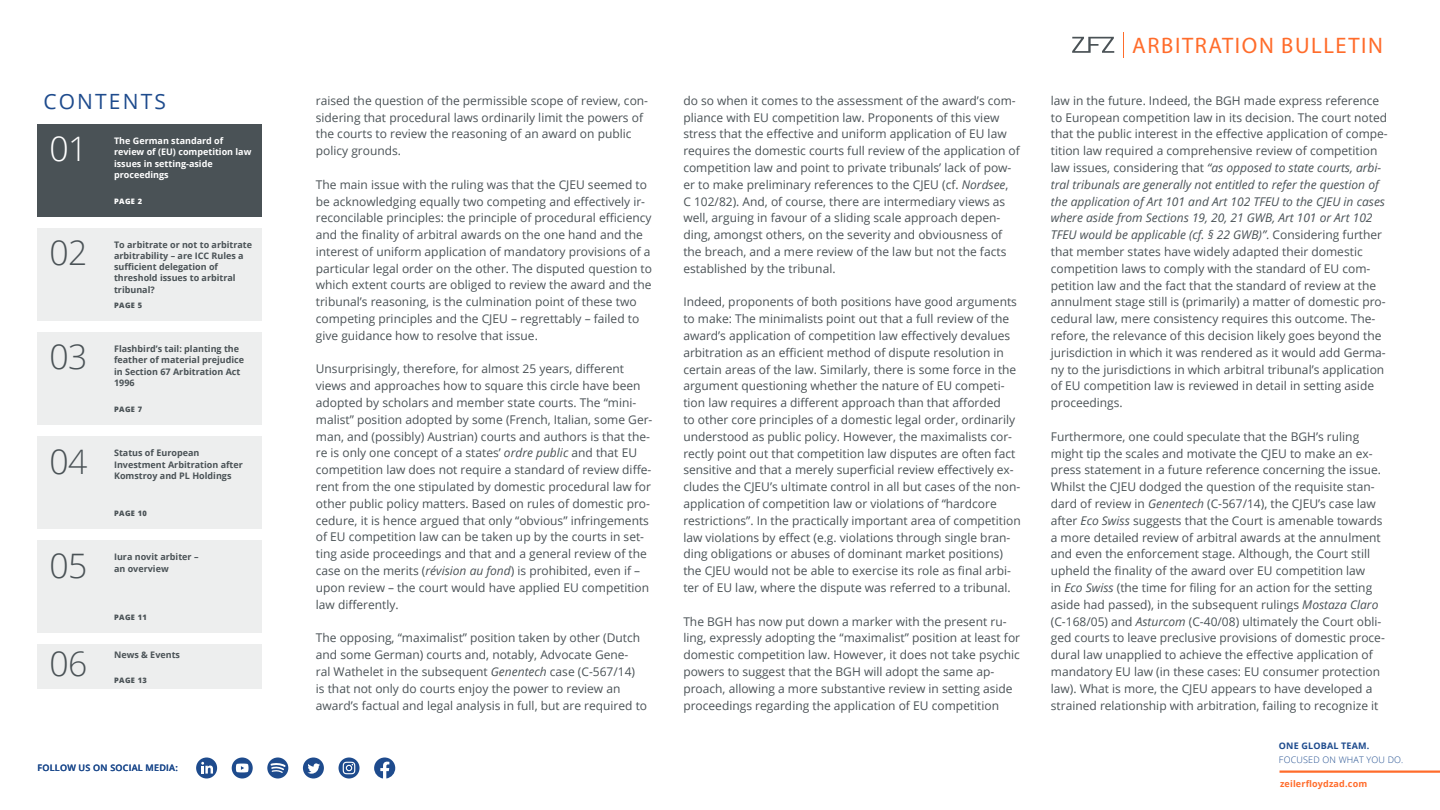
<style>
.page{position:relative;width:1440px;height:810px;background:#fff}
.page>*{position:absolute;margin:0;border:0;box-sizing:border-box;transform-origin:0 0}
.t1{font:300 33.75px "Open Sans";letter-spacing:-.025em;color:#4a5256}
.t2{font:300 33.75px "Open Sans";color:#fff}
.t3{font:22.5px "Myriad Pro";letter-spacing:.07em;color:#ff6c2b}
.t4{font:21px "Open Sans";letter-spacing:.1em;color:#1e4b8d}
.t5{font:12px/16.8px "Open Sans";color:#4a5256}
.t6{font:700 9px/11.2px "Open Sans";color:#4a5256}
.t7{font:700 9px/11.2px "Open Sans";color:#fff}
.t8{font:600 9px "Open Sans";letter-spacing:.025em;color:#1e4b8d}
.t9{font:300 9px "Open Sans";letter-spacing:.02em;color:#1e4b8d}
.t10{font:700 9px "Open Sans";letter-spacing:.02em;color:#ff6c2b}
.t11{font:700 9px "Open Sans";letter-spacing:.02em;color:#1e4b8d}
.t12{font:800 7.5px "Open Sans";letter-spacing:.05em;color:#4a5256}
.t13{font:800 7.5px "Open Sans";color:#fff}
.s1{font-style:italic}
</style>
<div class="page">
<hr style="left:1280px;top:771px;width:160px;height:2px;background:#ff6c2b">
<svg style="left:232px;top:758px;width:21px;height:21px"></svg>
<svg style="left:236px;top:764px;width:13px;height:8px"></svg>
<div style="left:303px;top:758px;width:21px;height:21px;background:#1e4b8d;border-radius:50%"></div>
<svg style="left:307px;top:763px;width:13px;height:11px"></svg>
<svg style="left:339px;top:758px;width:21px;height:21px"></svg>
<svg style="left:343px;top:762px;width:12px;height:12px"></svg>
<div style="left:196px;top:758px;width:21px;height:21px;background:#1e4b8d;border-radius:50%"></div>
<svg style="left:201px;top:762px;width:12px;height:12px"></svg>
<svg style="left:374px;top:758px;width:21px;height:21px"></svg>
<svg style="left:267px;top:758px;width:21px;height:21px"></svg>
<svg style="left:1072px;top:37px;width:42px;height:16px"></svg>
<svg style="left:1123px;top:32px;width:1px;height:25px"></svg>
<div style="left:38px;top:124px;width:225px;height:93px;background:#4a5256"></div>
<div style="left:38px;top:228px;width:225px;height:93px;background:#edeeee"></div>
<div style="left:38px;top:332px;width:225px;height:93px;background:#edeeee"></div>
<div style="left:38px;top:436px;width:225px;height:93px;background:#edeeee"></div>
<div style="left:38px;top:541px;width:225px;height:92px;background:#edeeee"></div>
<div style="left:38px;top:645px;width:225px;height:44px;background:#edeeee"></div>
<h3 class="t4" style="left:44px;top:93px;width:124px">CONTENTS</h3>
<p class="t7" style="left:114px;top:135px;width:139px">The German standard of review of (EU) competition law issues in setting-aside proceedings</p>
<h1 class="t2" style="left:50px;top:135px;width:39px">01</h1>
<h1 class="t1" style="left:50px;top:239px;width:39px">02</h1>
<h1 class="t1" style="left:50px;top:344px;width:39px">03</h1>
<p class="t13" style="left:114px;top:198px;width:30px">PAGE 2</p>
<p class="t6" style="left:114px;top:239px;width:140px">To arbitrate or not to arbitrate arbitrability – are ICC Rules a sufficient delegation of threshold issues to arbitral tribunal?</p>
<p class="t12" style="left:114px;top:302px;width:30px">PAGE 5</p>
<p class="t6" style="left:114px;top:343px;width:132px">Flashbird’s tail: planting the feather of material prejudice in Section 67 Arbitration Act<br>1996</p>
<p class="t12" style="left:114px;top:406px;width:30px">PAGE 7</p>
<p class="t6" style="left:114px;top:447px;width:130px">Status of European<br>Investment Arbitration after</p>
<h1 class="t1" style="left:50px;top:448px;width:39px">04</h1>
<p class="t6" style="left:114px;top:470px;width:119px">Komstroy and PL Holdings</p>
<p class="t12" style="left:114px;top:510px;width:34px">PAGE 10</p>
<p class="t6" style="left:114px;top:551px;width:86px">Iura novit arbiter –</p>
<h1 class="t1" style="left:50px;top:552px;width:39px">05</h1>
<p class="t6" style="left:114px;top:563px;width:56px">an overview</p>
<p class="t12" style="left:114px;top:614px;width:34px">PAGE 11</p>
<p class="t6" style="left:114px;top:649px;width:68px">News &amp; Events</p>
<h1 class="t1" style="left:50px;top:650px;width:39px">06</h1>
<p class="t12" style="left:114px;top:677px;width:34px">PAGE 13</p>
<p class="t8" style="left:38px;top:765px;width:142px">FOLLOW US ON SOCIAL MEDIA:</p>
<p class="t5" style="left:316px;top:93px;width:334px">raised the question of the permissible scope of review, con&shy;sidering that procedural laws ordinarily limit the powers of the courts to review the reasoning of an award on public policy grounds.</p>
<p class="t5" style="left:316px;top:177px;width:338px">The main issue with the ruling was that the CJEU seemed to be acknowledging equally two competing and effectively ir&shy;reconcilable principles: the principle of procedural efficiency and the finality of arbitral awards on the one hand and the interest of uniform application of mandatory provisions of a particular legal order on the other. The disputed question to which extent courts are obliged to review the award and the tribunal’s reasoning, is the culmination point of these two competing principles and the CJEU – regrettably – failed to give guidance how to resolve that issue.</p>
<p class="t5" style="left:316px;top:360px;width:338px">Unsurprisingly, therefore, for almost 25 years, different views and approaches how to square this circle have been adopted by scholars and member state courts. The “mini&shy;malist” position adopted by some (French, Italian, some Ger&shy;man, and (possibly) Austrian) courts and authors is that the&shy;re is only one concept of a states’ <span class="s1">ordre public</span> and that EU competition law does not require a standard of review diffe&shy;rent from the one stipulated by domestic procedural law for other public policy matters. Based on rules of domestic pro&shy;cedure, it is hence argued that only “obvious” infringements of EU competition law can be taken up by the courts in set&shy;ting aside proceedings and that and a general review of the case on the merits (<span class="s1">révision au fond</span>) is prohibited, even if – upon review – the court would have applied EU competition law differently.</p>
<p class="t5" style="left:316px;top:631px;width:333px">The opposing, “maximalist” position taken by other (Dutch and some German) courts and, notably, Advocate Gene-<br>ral Wathelet in the subsequent <span class="s1">Genentech</span> case (C-567/14)<br>is that not only do courts enjoy the power to review an award’s factual and legal analysis in full, but are required to</p>
<p class="t5" style="left:683px;top:93px;width:338px">do so when it comes to the assessment of the award’s com&shy;pliance with EU competition law. Proponents of this view stress that the effective and uniform application of EU law requires the domestic courts full review of the application of competition law and point to private tribunals’ lack of pow&shy;er to make preliminary references to the CJEU (cf. <span class="s1">Nordsee</span>,<br>C 102/82). And, of course, there are intermediary views as well, arguing in favour of a sliding scale approach depen&shy;ding, amongst others, on the severity and obviousness of the breach, and a mere review of the law but not the facts established by the tribunal.</p>
<p class="t5" style="left:683px;top:295px;width:339px">Indeed, proponents of both positions have good arguments to make: The minimalists point out that a full review of the award’s application of competition law effectively devalues arbitration as an efficient method of dispute resolution in certain areas of the law. Similarly, there is some force in the argument questioning whether the nature of EU competi&shy;tion law requires a different approach than that afforded<br>to other core principles of a domestic legal order, ordinarily understood as public policy. However, the maximalists cor&shy;rectly point out that competition law disputes are often fact sensitive and that a merely superficial review effectively ex&shy;cludes the CJEU’s ultimate control in all but cases of the non&shy;application of competition law or violations of “hardcore restrictions”. In the practically important area of competition law violations by effect (e.g. violations through single bran&shy;ding obligations or abuses of dominant market positions) the CJEU would not be able to exercise its role as final arbi&shy;ter of EU law, where the dispute was referred to a tribunal.</p>
<p class="t5" style="left:683px;top:614px;width:338px">The BGH has now put down a marker with the present ru&shy;ling, expressly adopting the “maximalist” position at least for domestic competition law. However, it does not take psychic powers to suggest that the BGH will adopt the same ap&shy;proach, allowing a more substantive review in setting aside proceedings regarding the application of EU competition</p>
<h2 class="t3" style="left:1132px;top:32px;width:252px">ARBITRATION BULLETIN</h2>
<p class="t5" style="left:1051px;top:93px;width:338px">law in the future. Indeed, the BGH made express reference to European competition law in its decision. The court noted that the public interest in the effective application of compe&shy;tition law required a comprehensive review of competition law issues, considering that <span class="s1">“as opposed to state courts, arbi&shy;tral tribunals are generally not entitled to refer the question of the application of Art 101 and Art 102 TFEU to the CJEU in cases where aside from Sections 19, 20, 21 GWB, Art 101 or Art 102<br>TFEU would be applicable (cf. § 22 GWB)”</span>. Considering further that member states have widely adapted their domestic competition laws to comply with the standard of EU com&shy;petition law and the fact that the standard of review at the annulment stage still is (primarily) a matter of domestic pro&shy;cedural law, mere consistency requires this outcome. The&shy;refore, the relevance of this decision likely goes beyond the jurisdiction in which it was rendered as it would add Germa&shy;ny to the jurisdictions in which arbitral tribunal’s application of EU competition law is reviewed in detail in setting aside proceedings.</p>
<p class="t5" style="left:1051px;top:429px;width:336px">Furthermore, one could speculate that the BGH’s ruling might tip the scales and motivate the CJEU to make an ex&shy;press statement in a future reference concerning the issue.<br>Whilst the CJEU dodged the question of the requisite stan&shy;dard of review in <span class="s1">Genentech</span> (C-567/14), the CJEU’s case law after <span class="s1">Eco Swiss</span> suggests that the Court is amenable towards a more detailed review of arbitral awards at the annulment and even the enforcement stage. Although, the Court still upheld the finality of the award over EU competition law<br>in <span class="s1">Eco Swiss</span> (the time for filing for an action for the setting aside had passed), in the subsequent rulings <span class="s1">Mostaza Claro </span>(C-168/05) and <span class="s1">Asturcom</span> (C-40/08) ultimately the Court obli&shy;ged courts to leave preclusive provisions of domestic proce&shy;dural law unapplied to achieve the effective application of mandatory EU law (in these cases: EU consumer protection law). What is more, the CJEU appears to have developed a strained relationship with arbitration, failing to recognize it</p>
<p class="t11" style="left:1279px;top:740px;width:92px">ONE GLOBAL TEAM.</p>
<p class="t9" style="left:1279px;top:756px;width:126px">FOCUSED ON WHAT YOU DO.</p>
<p class="t10" style="left:1280px;top:778px;width:89px">zeilerfloydzad.com</p>
</div>
